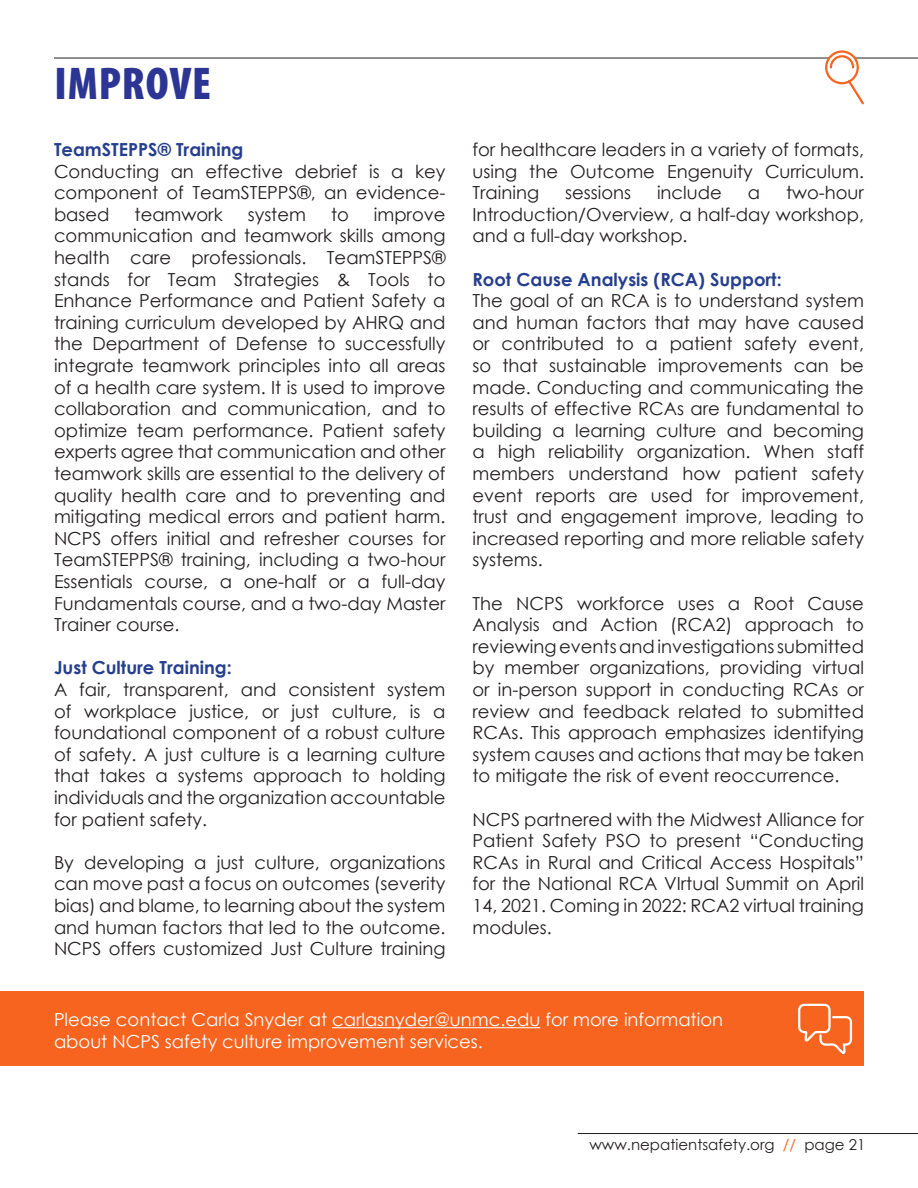
<style>
.page{position:relative;width:918px;height:1188px;background:#fff}
.page>*{position:absolute;margin:0;border:0;box-sizing:border-box;transform-origin:0 0}
.t1{font:900 condensed 46.05px "Myriad Pro";letter-spacing:.02em;color:#2c3594}
.t2{font:18px/21.6px "Century Gothic";color:#231f20;text-align:justify}
.t3{font:18px/21.6px "Century Gothic";color:#fff}
.t4{font:700 18px "Century Gothic";color:#253f8e}
.t5{font:15px "Century Gothic";color:#231f20}
.s1{color:#f6641f}
</style>
<div class="page">
<hr style="left:54px;top:58px;width:864px;height:1px;background:#231f20">
<hr style="left:578px;top:1133px;width:340px;height:1px;background:#231f20">
<div style="left:0;top:991px;width:864px;height:75px;background:#f6641f"></div>
<svg style="left:824px;top:50px;width:42px;height:55px"></svg>
<hr style="left:332px;top:1027px;width:208px;height:1px;background:#fff">
<svg style="left:798px;top:1003px;width:55px;height:51px"></svg>
<p class="t1" style="left:54px;top:54px;width:158px">IMPROVE</p>
<p class="t4" style="left:54px;top:136px;width:191px">TeamSTEPPS® Training</p>
<p class="t2" style="left:54px;top:160px;width:393px">Conducting an effective debrief is a key component of TeamSTEPPS®, an evidence&shy;based</p>
<p class="t2" style="left:54px;top:203px;width:393px;text-indent:320px">improve communication and teamwork skills among health care professionals. TeamSTEPPS® stands for Team Strategies &amp; Tools to Enhance Performance and Patient Safety a training curriculum developed by AHRQ and the Department of Defense to successfully integrate teamwork principles into all areas of a health care system. It is used to improve collaboration and communication, and to optimize team performance. Patient safety experts agree that communication and other teamwork skills are essential to the delivery of quality health care and to preventing and mitigating medical errors and patient harm.<br>NCPS offers initial and refresher courses for TeamSTEPPS® training, including a two-hour Essentials course, a one-half or a full-day Fundamentals course, and a two-day Master Trainer course.</p>
<p class="t4" style="left:54px;top:654px;width:179px">Just Culture Training:</p>
<p class="t2" style="left:54px;top:678px;width:393px">A fair, transparent, and consistent system of workplace justice, or just culture, is a foundational component of a robust culture of safety. A just culture is a learning culture that takes a systems approach to holding individuals and the organization accountable for patient safety.</p>
<p class="t2" style="left:54px;top:851px;width:393px">By developing a just culture, organizations can move past a focus on outcomes (severity bias) and blame, to learning about the system and human factors that led to the outcome.<br>NCPS offers customized Just Culture training</p>
<p class="t2" style="left:135px;top:203px;width:90px">teamwork</p>
<p class="t2" style="left:248px;top:203px;width:60px">system</p>
<p class="t2" style="left:331px;top:203px;width:19px">to</p>
<p class="t2" style="left:472px;top:138px;width:393px">for healthcare leaders in a variety of formats, using the Outcome Engenuity Curriculum.<br>Training</p>
<p class="t2" style="left:565px;top:182px;width:68px">sessions</p>
<p class="t2" style="left:657px;top:182px;width:66px">include</p>
<p class="t2" style="left:748px;top:182px;width:14px">a</p>
<p class="t2" style="left:472px;top:182px;width:393px;text-indent:314px">two-hour Introduction/Overview, a half-day workshop, and a full-day workshop.</p>
<p class="t4" style="left:472px;top:265px;width:311px">Root Cause Analysis (RCA) Support:</p>
<p class="t2" style="left:472px;top:290px;width:393px">The goal of an RCA is to understand system and human factors that may have caused or contributed to a patient safety event, so that sustainable improvements can be made. Conducting and communicating the results of effective RCAs are fundamental to building a learning culture and becoming a high reliability organization. When staff members understand how patient safety event reports are used for improvement, trust and engagement improve, leading to increased reporting and more reliable safety systems.</p>
<p class="t2" style="left:472px;top:592px;width:393px">The NCPS workforce uses a Root Cause Analysis and Action (RCA2) approach to reviewing events and investigations submitted by member organizations, providing virtual or in-person support in conducting RCAs or review and feedback related to submitted RCAs. This approach emphasizes identifying system causes and actions that may be taken to mitigate the risk of event reoccurrence.</p>
<p class="t2" style="left:472px;top:808px;width:393px">NCPS partnered with the Midwest Alliance for Patient Safety PSO to present “Conducting RCAs in Rural and Critical Access Hospitals” for the National RCA VIrtual Summit on April 14, 2021. Coming in 2022: RCA2 virtual training modules.</p>
<p class="t3" style="left:54px;top:1008px;width:671px">Please contact Carla Snyder at carlasnyder@unmc.edu for more information about NCPS safety culture improvement services.</p>
<p class="t5" style="left:589px;top:1134px;width:278px">www.nepatientsafety.org <span class="s1">//</span> page 21</p>
</div>
